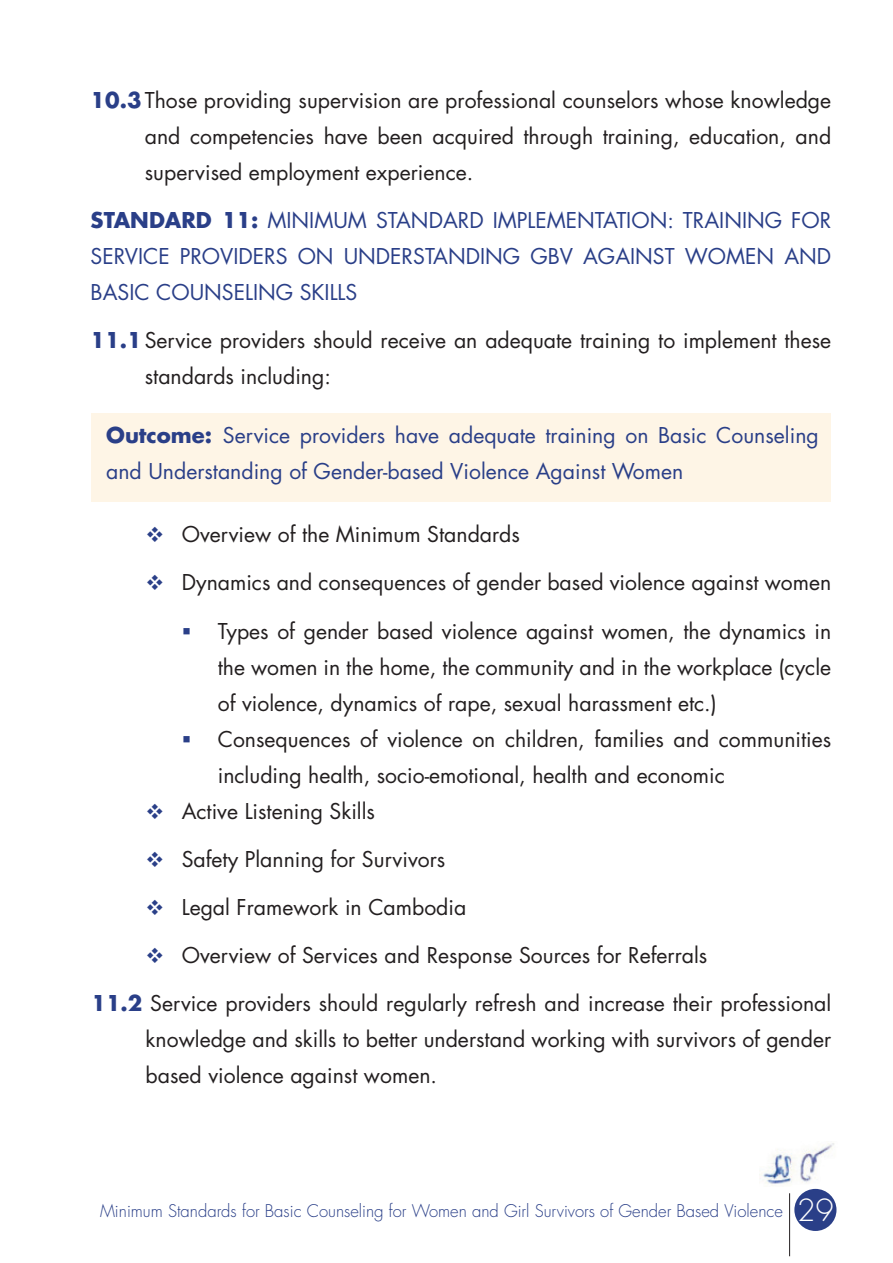
<style>
.page{position:relative;width:893px;height:1263px;background:#fff}
.page>*{position:absolute;margin:0;border:0;box-sizing:border-box;transform-origin:0 0}
.t1{font:21.15px/36px "Futura Std";color:#231f20;text-align:justify}
.t2{font:21.15px/36px "Futura Std";color:#2a3f88;text-align:justify}
.t3{font:300 16.95px "Futura Std";color:#2a3f88}
.s1{font-weight:700;color:#2a3f88}
.s2{font-weight:700}
.s3{font-size:29.7px;color:#fff}
</style>
<div class="page">
<div style="left:91px;top:413px;width:740px;height:88px;background:#fef5e6"></div>
<div style="left:794px;top:1189px;width:42px;height:42px;background:#2a3f88;border-radius:50%"></div>
<hr style="left:789px;top:1193px;width:1px;height:63px;background:#231f20">
<img style="left:760px;top:1143px;width:74px;height:41px">
<p class="t1" style="left:145px;top:83px;width:688px;text-indent:-54px"><span class="s1">10.3</span> Those providing supervision are professional counselors whose knowledge and competencies have been acquired through training, education, and supervised employment experience.</p>
<p class="t2" style="left:91px;top:203px;width:742px"><span class="s2">STANDARD 11:</span> MINIMUM STANDARD IMPLEMENTATION: TRAINING FOR SERVICE PROVIDERS ON UNDERSTANDING GBV AGAINST WOMEN AND BASIC COUNSELING SKILLS</p>
<p class="t1" style="left:145px;top:324px;width:688px;text-indent:-54px"><span class="s1">11.1</span> Service providers should receive an adequate training to implement these standards including:</p>
<p class="t2" style="left:106px;top:419px;width:714px"><span class="s2">Outcome:</span> Service providers have adequate training on Basic Counseling and Understanding of Gender-based Violence Against Women</p>
<p class="t1" style="left:182px;top:518px;width:340px">Overview of the Minimum Standards</p>
<p class="t1" style="left:182px;top:566px;width:651px">Dynamics and consequences of gender based violence against women</p>
<p class="t1" style="left:218px;top:614px;width:615px">Types of gender based violence against women, the dynamics in</p>
<p class="t1" style="left:218px;top:650px;width:615px">the women in the home, the community and in the workplace (cycle</p>
<p class="t1" style="left:218px;top:686px;width:501px">of violence, dynamics of rape, sexual harassment etc.)</p>
<p class="t1" style="left:218px;top:722px;width:615px">Consequences of violence on children, families and communities</p>
<p class="t1" style="left:218px;top:758px;width:508px">including health, socio-emotional, health and economic</p>
<p class="t1" style="left:182px;top:794px;width:195px">Active Listening Skills</p>
<p class="t1" style="left:182px;top:843px;width:265px">Safety Planning for Survivors</p>
<p class="t1" style="left:182px;top:891px;width:286px">Legal Framework in Cambodia</p>
<p class="t1" style="left:182px;top:939px;width:527px">Overview of Services and Response Sources for Referrals</p>
<p class="t1" style="left:146px;top:987px;width:687px;text-indent:-54px"><span class="s1">11.2</span> Service providers should regularly refresh and increase their professional knowledge and skills to better understand working with survivors of gender based violence against women.</p>
<p class="t3" style="left:100px;top:1203px;width:735px">Minimum Standards for Basic Counseling for Women and Girl Survivors of Gender Based Violence <span class="s3">29</span></p>
</div>
